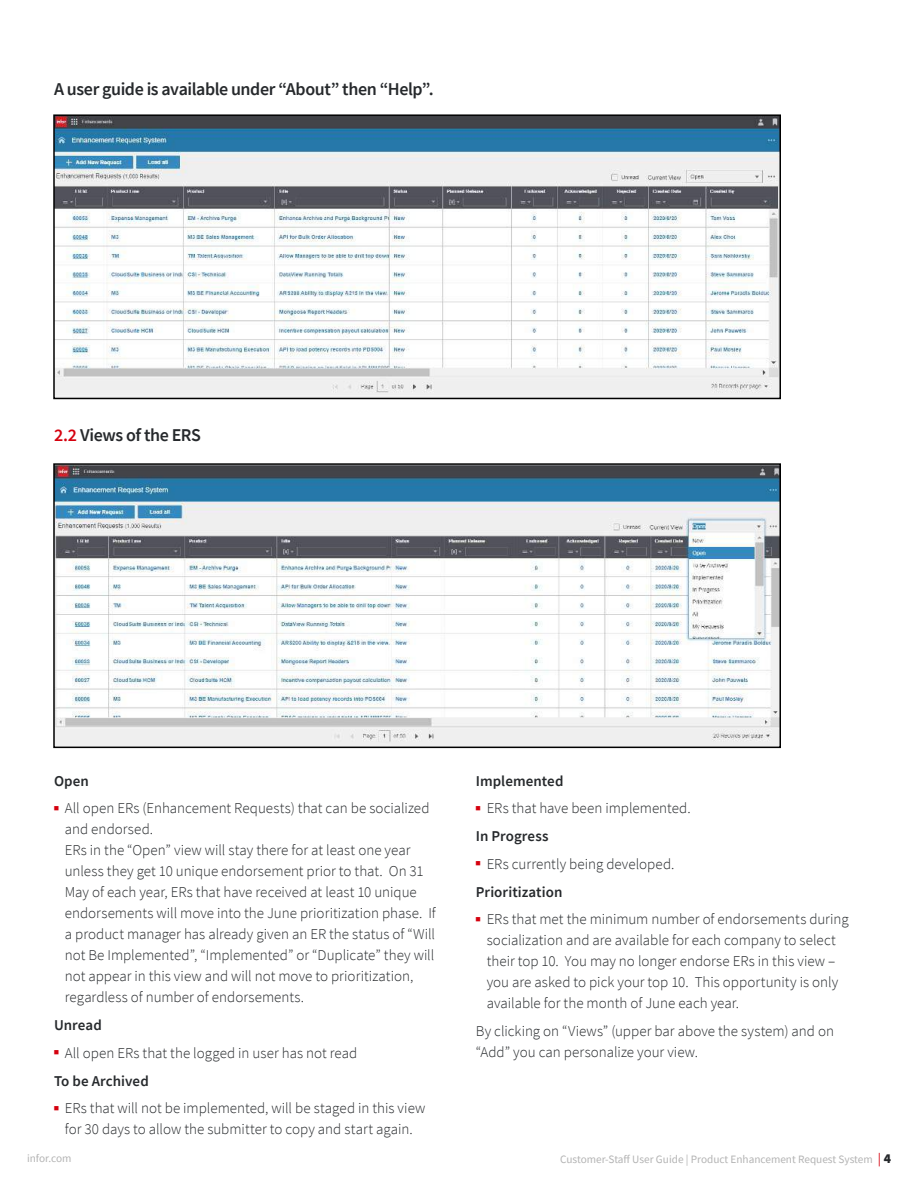
<style>
.page{position:relative;width:918px;height:1188px;background:#fff}
.page>*{position:absolute;margin:0;border:0;box-sizing:border-box;transform-origin:0 0}
.t1{font:600 18px "Source Sans Pro";letter-spacing:-.025em;color:#26292c}
.t2{font:300 15px/21px "Source Sans Pro";color:#26292c}
.t3{font:600 15px "Source Sans Pro";letter-spacing:.005em;color:#26292c}
.t4{font:11.25px "Source Sans Pro";color:#b3b3b3}
.s1{color:#d5000e}
.s2{font-weight:600}
.s3{font-size:13.5px;color:#d5000e}
.s4{font-weight:900;font-size:13.5px;color:#26292c}
</style>
<div class="page">
<img style="left:56px;top:117px;width:722px;height:279px">
<div style="left:53px;top:114px;width:728px;height:285px;border:2px solid #000"></div>
<img style="left:56px;top:466px;width:722px;height:279px">
<div style="left:53px;top:463px;width:728px;height:285px;border:2px solid #000"></div>
<p class="t1" style="left:54px;top:77px;width:381px">A user guide is available under “About” then “Help”.</p>
<p class="t1" style="left:54px;top:423px;width:148px"><span class="s1">2.2</span> Views of the ERS</p>
<p class="t3" style="left:54px;top:771px;width:36px">Open</p>
<p class="t2" style="left:65px;top:798px;width:373px;text-indent:-11px"><sup>■</sup> All open ERs (Enhancement Requests) that can be socialized and endorsed.<br>ERs in the “Open” view will stay there for at least one year unless they get 10 unique endorsement prior to that. On 31<br>May of each year, ERs that have received at least 10 unique endorsements will move into the June prioritization phase. If a product manager has already given an ER the status of “Will not Be Implemented”, “Implemented” or “Duplicate” they will not appear in this view and will not move to prioritization, regardless of number of endorsements.</p>
<p class="t3" style="left:54px;top:1015px;width:49px">Unread</p>
<p class="t2" style="left:54px;top:1039px;width:305px;line-height:27.8px"><sup>■</sup> All open ERs that the logged in user has not read<br><span class="s2">To be Archived</span></p>
<p class="t2" style="left:54px;top:1098px;width:373px;text-align:center"><sup>■</sup> ERs that will not be implemented, will be staged in this view for 30 days to allow the submitter to copy and start again.</p>
<p class="t3" style="left:476px;top:771px;width:89px">Implemented</p>
<p class="t2" style="left:476px;top:795px;width:216px;line-height:27.8px"><sup>■</sup> ERs that have been implemented.<br><span class="s2">In Progress</span></p>
<p class="t2" style="left:476px;top:850px;width:200px;line-height:27.8px"><sup>■</sup> ERs currently being developed.<br><span class="s2">Prioritization</span></p>
<p class="t2" style="left:487px;top:909px;width:364px;text-indent:-11px"><sup>■</sup> ERs that met the minimum number of endorsements during socialization and are available for each company to select their top 10. You may no longer endorse ERs in this view – you are asked to pick your top 10. This opportunity is only available for the month of June each year.</p>
<p class="t2" style="left:476px;top:1021px;width:360px">By clicking on “Views” (upper bar above the system) and on “Add” you can personalize your view.</p>
<p class="t4" style="left:27px;top:1152px;width:46px">infor.com</p>
<p class="t4" style="left:560px;top:1152px;width:332px">Customer-Staff User Guide | Product Enhancement Request System <span class="s3">|</span> <span class="s4">4</span></p>
</div>
